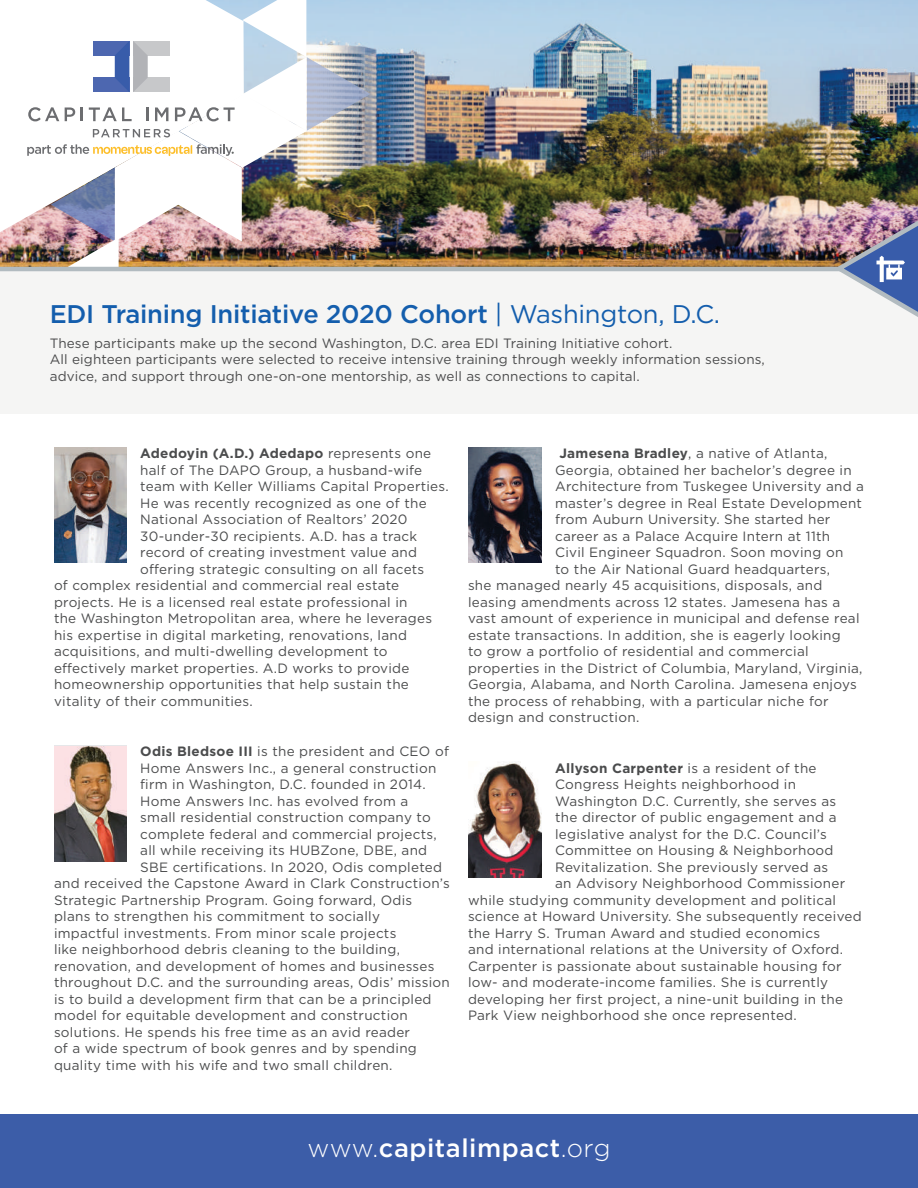
<style>
.page{position:relative;width:918px;height:1188px;background:#fff}
.page>*{position:absolute;margin:0;border:0;box-sizing:border-box;transform-origin:0 0}
.t1{font:500 25.5px "Gotham";letter-spacing:-.01em;color:#145ead}
.t2{font:500 25.5px "Gotham";letter-spacing:.02em;color:#fff}
.t3{font:13.5px/16.5px "Gotham";letter-spacing:.02em;color:#4b4c4d}
.t4{font:700 13.5px "Gotham";letter-spacing:.02em;color:#4b4c4d}
.s1{font-weight:400}
.s2{font-weight:700}
.s3{font-weight:300}
</style>
<div class="page">
<img style="left:0;top:0;width:918px;height:267px">
<div style="left:0;top:1115px;width:918px;height:73px;background:#3c5da8"></div>
<svg style="left:498px;top:413px;width:79px;height:1px"></svg>
<svg style="left:0;top:0;width:27px;height:232px"></svg>
<div style="left:0;top:269px;width:918px;height:144px;background:#f5f5f4"></div>
<img style="left:54px;top:448px;width:73px;height:115px">
<img style="left:54px;top:746px;width:73px;height:115px">
<img style="left:469px;top:448px;width:73px;height:115px">
<img style="left:469px;top:762px;width:73px;height:115px">
<hr style="left:0;top:267px;width:918px;height:4px;background:#b2bbc0">
<img style="left:830px;top:210px;width:88px;height:107px">
<img style="left:27px;top:0;width:343px;height:272px">
<h1 class="t1" style="left:50px;top:298px;width:672px">EDI Training Initiative 2020 Cohort <span class="s1">| Washington, D.C.</span></h1>
<p class="t3" style="left:50px;top:334px;width:717px">These participants make up the second Washington, D.C. area EDI Training Initiative cohort.<br>All eighteen participants were selected to receive intensive training through weekly information sessions, advice, and support through one-on-one mentorship, as well as connections to capital.</p>
<p class="t4" style="left:140px;top:445px;width:293px">Adedoyin (A.D.) Adedapo <span class="s1">represents one</span></p>
<p class="t3" style="left:140px;top:462px;width:284px">half of The DAPO Group, a husband-wife</p>
<p class="t3" style="left:140px;top:478px;width:310px">team with Keller Williams Capital Properties.</p>
<p class="t3" style="left:140px;top:495px;width:288px">He was recently recognized as one of the</p>
<p class="t3" style="left:140px;top:511px;width:269px">National Association of Realtors’ 2020</p>
<p class="t3" style="left:140px;top:528px;width:279px">30-under-30 recipients. A.D. has a track</p>
<p class="t3" style="left:140px;top:544px;width:278px">record of creating investment value and</p>
<p class="t3" style="left:140px;top:561px;width:286px">offering strategic consulting on all facets</p>
<p class="t3" style="left:54px;top:577px;width:347px">of complex residential and commercial real estate</p>
<p class="t3" style="left:54px;top:594px;width:355px">projects. He is a licensed real estate professional in</p>
<p class="t3" style="left:54px;top:610px;width:380px">the Washington Metropolitan area, where he leverages</p>
<p class="t3" style="left:54px;top:627px;width:355px">his expertise in digital marketing, renovations, land</p>
<p class="t3" style="left:54px;top:643px;width:335px">acquisitions, and multi-dwelling development to</p>
<p class="t3" style="left:54px;top:660px;width:357px">effectively market properties. A.D works to provide</p>
<p class="t3" style="left:54px;top:676px;width:356px">homeownership opportunities that help sustain the</p>
<p class="t3" style="left:54px;top:693px;width:200px">vitality of their communities.</p>
<p class="t3" style="left:140px;top:743px;width:310px"><span class="s2">Odis Bledsoe III</span> is the president and CEO of</p>
<p class="t3" style="left:140px;top:759px;width:298px">Home Answers Inc., a general construction</p>
<p class="t3" style="left:140px;top:776px;width:287px">firm in Washington, D.C. founded in 2014.</p>
<p class="t3" style="left:140px;top:792px;width:270px">Home Answers Inc. has evolved from a</p>
<p class="t3" style="left:140px;top:809px;width:292px">small residential construction company to</p>
<p class="t3" style="left:140px;top:825px;width:298px">complete federal and commercial projects,</p>
<p class="t3" style="left:140px;top:842px;width:288px">all while receiving its HUBZone, DBE, and</p>
<p class="t3" style="left:140px;top:858px;width:303px">SBE certifications. In 2020, Odis completed</p>
<p class="t3" style="left:54px;top:875px;width:397px">and received the Capstone Award in Clark Construction’s</p>
<p class="t3" style="left:54px;top:891px;width:360px">Strategic Partnership Program. Going forward, Odis</p>
<p class="t3" style="left:54px;top:908px;width:328px">plans to strengthen his commitment to socially</p>
<p class="t3" style="left:54px;top:924px;width:344px">impactful investments. From minor scale projects</p>
<p class="t3" style="left:54px;top:941px;width:348px">like neighborhood debris cleaning to the building,</p>
<p class="t3" style="left:54px;top:957px;width:382px">renovation, and development of homes and businesses</p>
<p class="t3" style="left:54px;top:974px;width:397px">throughout D.C. and the surrounding areas, Odis’ mission</p>
<p class="t3" style="left:54px;top:990px;width:379px">is to build a development firm that can be a principled</p>
<p class="t3" style="left:54px;top:1007px;width:355px">model for equitable development and construction</p>
<p class="t3" style="left:54px;top:1023px;width:358px">solutions. He spends his free time as an avid reader</p>
<p class="t3" style="left:54px;top:1040px;width:364px">of a wide spectrum of book genres and by spending</p>
<p class="t3" style="left:54px;top:1056px;width:340px">quality time with his wife and two small children.</p>
<p class="t3" style="left:559px;top:445px;width:270px"><span class="s2">Jamesena Bradley</span>, a native of Atlanta,</p>
<p class="t3" style="left:555px;top:462px;width:298px">Georgia, obtained her bachelor’s degree in</p>
<p class="t3" style="left:555px;top:478px;width:310px">Architecture from Tuskegee University and a</p>
<p class="t3" style="left:555px;top:495px;width:308px">master’s degree in Real Estate Development</p>
<p class="t3" style="left:555px;top:511px;width:277px">from Auburn University. She started her</p>
<p class="t3" style="left:555px;top:528px;width:277px">career as a Palace Acquire Intern at 11th</p>
<p class="t3" style="left:555px;top:544px;width:290px">Civil Engineer Squadron. Soon moving on</p>
<p class="t3" style="left:555px;top:561px;width:277px">to the Air National Guard headquarters,</p>
<p class="t3" style="left:468px;top:577px;width:356px">she managed nearly 45 acquisitions, disposals, and</p>
<p class="t3" style="left:468px;top:594px;width:374px">leasing amendments across 12 states. Jamesena has a</p>
<p class="t3" style="left:468px;top:610px;width:393px">vast amount of experience in municipal and defense real</p>
<p class="t3" style="left:468px;top:627px;width:374px">estate transactions. In addition, she is eagerly looking</p>
<p class="t3" style="left:468px;top:643px;width:342px">to grow a portfolio of residential and commercial</p>
<p class="t3" style="left:468px;top:660px;width:396px">properties in the District of Columbia, Maryland, Virginia,</p>
<p class="t3" style="left:468px;top:676px;width:390px">Georgia, Alabama, and North Carolina. Jamesena enjoys</p>
<p class="t3" style="left:468px;top:693px;width:362px">the process of rehabbing, with a particular niche for</p>
<p class="t3" style="left:468px;top:709px;width:173px">design and construction.</p>
<p class="t4" style="left:555px;top:759px;width:263px">Allyson Carpenter <span class="s1">is a resident of the</span></p>
<p class="t3" style="left:555px;top:776px;width:242px">Congress Heights neighborhood in</p>
<p class="t3" style="left:555px;top:792px;width:283px">Washington D.C. Currently, she serves as</p>
<p class="t3" style="left:555px;top:809px;width:283px">the director of public engagement and a</p>
<p class="t3" style="left:555px;top:825px;width:273px">legislative analyst for the D.C. Council’s</p>
<p class="t3" style="left:555px;top:842px;width:280px">Committee on Housing &amp; Neighborhood</p>
<p class="t3" style="left:555px;top:858px;width:275px">Revitalization. She previously served as</p>
<p class="t3" style="left:555px;top:875px;width:292px">an Advisory Neighborhood Commissioner</p>
<p class="t3" style="left:468px;top:891px;width:370px">while studying community development and political</p>
<p class="t3" style="left:468px;top:908px;width:395px">science at Howard University. She subsequently received</p>
<p class="t3" style="left:468px;top:924px;width:354px">the Harry S. Truman Award and studied economics</p>
<p class="t3" style="left:468px;top:941px;width:377px">and international relations at the University of Oxford.</p>
<p class="t3" style="left:468px;top:957px;width:375px">Carpenter is passionate about sustainable housing for</p>
<p class="t3" style="left:468px;top:974px;width:362px">low- and moderate-income families. She is currently</p>
<p class="t3" style="left:468px;top:990px;width:377px">developing her first project, a nine-unit building in the</p>
<p class="t3" style="left:468px;top:1007px;width:330px">Park View neighborhood she once represented.</p>
<h1 class="t2" style="left:307px;top:1131px;width:305px"><span class="s3">www.</span>capitalimpact<span class="s3">.org</span></h1>
</div>
